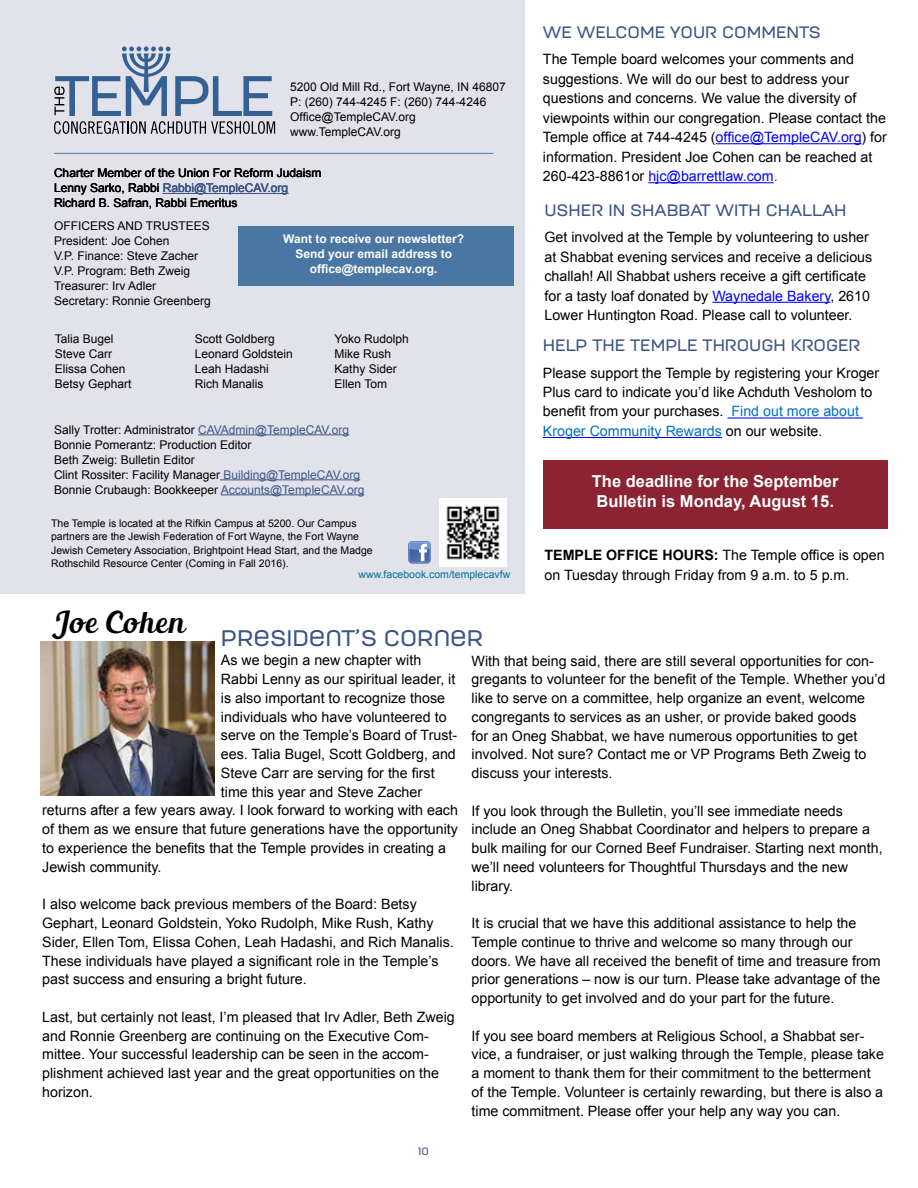
<style>
.page{position:relative;width:918px;height:1188px;background:#fff}
.page>*{position:absolute;margin:0;border:0;box-sizing:border-box;transform-origin:0 0}
.t1{font:500 22.5px "Moderna Unicase";color:#3c5586}
.t2{font:500 16.5px "Moderna Unicase";color:#3c5586}
.t3{font:700 16.5px/19.5px "Arial";color:#fff}
.t4{font:14.25px/18.8px "Arial";color:#000}
.t5{font:12px/15px "Arial";color:#000}
.t6{font:700 12px/15px "Arial";color:#fff;text-align:center}
.t7{font:10.5px/13.5px "Arial";color:#000}
.t8{font:10.5px "Arial";color:#007298}
.t9{font:500 10.5px "Moderna Unicase";color:#3c5586}
.s1{color:#3c5586}
.s2{color:#00f}
.s3{color:#c00000}
.s4{color:#0070c0}
.s5{font-weight:700}
</style>
<div class="page">
<div style="left:0;top:0;width:525px;height:594px;background:#e2e2ea"></div>
<svg style="left:54px;top:47px;width:221px;height:87px"></svg>
<img style="left:440px;top:499px;width:67px;height:67px">
<svg style="left:408px;top:541px;width:23px;height:23px"></svg>
<div style="left:239px;top:227px;width:275px;height:59px;background:#4976a2"></div>
<hr style="left:54px;top:153px;width:440px;height:1px;background:#4f79a4">
<img style="left:41px;top:642px;width:173px;height:154px">
<hr style="left:163px;top:193px;width:125px;height:1px;background:#3c5586">
<hr style="left:198px;top:434px;width:151px;height:1px;background:#3c5586">
<hr style="left:220px;top:479px;width:140px;height:1px;background:#3c5586">
<hr style="left:221px;top:494px;width:143px;height:1px;background:#3c5586">
<hr style="left:716px;top:143px;width:146px;height:1px;background:#00f">
<hr style="left:648px;top:182px;width:126px;height:1px;background:#00f">
<hr style="left:712px;top:302px;width:118px;height:1px;background:#00f">
<hr style="left:728px;top:417px;width:135px;height:2px;background:#00f">
<hr style="left:543px;top:437px;width:179px;height:1px;background:#00f">
<div style="left:543px;top:460px;width:344px;height:68px;background:#8b2331"></div>
<p class="t5" style="left:290px;top:79px;width:217px">5200 Old Mill Rd., Fort Wayne, IN 46807<br>P: (260) 744-4245 F: (260) 744-4246<br>Office@TempleCAV.org www.TempleCAV.org</p>
<p class="t5" style="left:54px;top:166px;width:269px">Charter Member of the Union For Reform Judaism<br>Lenny Sarko, Rabbi <span class="s1">Rabbi@TempleCAV.org<br></span>Richard B. Safran, Rabbi Emeritus</p>
<p class="t5" style="left:54px;top:218px;width:158px">OFFICERS AND TRUSTEES<br>President: Joe Cohen<br>V.P. Finance: Steve Zacher<br>V.P. Program: Beth Zweig<br>Treasurer: Irv Adler<br>Secretary: Ronnie Greenberg</p>
<p class="t5" style="left:55px;top:331px;width:78px">Talia Bugel<br>Steve Carr<br>Elissa Cohen<br>Betsy Gephart</p>
<p class="t5" style="left:195px;top:331px;width:100px">Scott Goldberg<br>Leonard Goldstein<br>Leah Hadashi<br>Rich Manalis</p>
<p class="t5" style="left:335px;top:331px;width:76px">Yoko Rudolph<br>Mike Rush<br>Kathy Sider<br>Ellen Tom</p>
<p class="t5" style="left:54px;top:422px;width:312px">Sally Trotter: Administrator <span class="s1">CAVAdmin@TempleCAV.org </span>Bonnie Pomerantz: Production Editor<br>Beth Zweig: Bulletin Editor<br>Clint Rossiter: Facility Manager <span class="s1">Building@TempleCAV.org </span>Bonnie Crubaugh: Bookkeeper <span class="s1">Accounts@TempleCAV.org</span></p>
<p class="t6" style="left:283px;top:232px;width:182px">Want to receive our newsletter?<br>Send your email address to office@templecav.org.</p>
<p class="t7" style="left:51px;top:517px;width:323px">The Temple is located at the Rifkin Campus at 5200. Our Campus partners are the Jewish Federation of Fort Wayne, the Fort Wayne Jewish Cemetery Association, Brightpoint Head Start, and the Madge Rothschild Resource Center (Coming in Fall 2016).</p>
<p class="t8" style="left:359px;top:567px;width:153px">www.facebook.com/templecavfw</p>
<h1 class="t1" style="left:54px;top:620px;width:431px"><sup>Joe</sup> <sup>Cohen</sup> PRESIDENT’S CORNER</h1>
<p class="t2" style="left:543px;top:19px;width:279px">WE WELCOME YOUR COMMENTS</p>
<p class="t4" style="left:543px;top:50px;width:345px;line-height:19.5px">The Temple board welcomes your comments and suggestions. We will do our best to address your questions and concerns. We value the diversity of viewpoints within our congregation. Please contact the Temple office at 744-4245 (<span class="s2">office@TempleCAV.org</span>) for information. President Joe Cohen can be reached at 260-423-8861or <span class="s2">hjc@barrettlaw.com</span><span class="s3">.</span></p>
<p class="t2" style="left:544px;top:197px;width:304px">USHER IN SHABBAT WITH CHALLAH</p>
<p class="t4" style="left:544px;top:228px;width:329px;line-height:19.5px">Get involved at the Temple by volunteering to usher at Shabbat evening services and receive a delicious challah! All Shabbat ushers receive a gift certificate for a tasty loaf donated by <span class="s2">Waynedale Bakery</span>, 2610<br>Lower Huntington Road. Please call to volunteer.</p>
<p class="t2" style="left:543px;top:333px;width:319px">HELP THE TEMPLE THROUGH KROGER</p>
<p class="t4" style="left:543px;top:363px;width:338px;line-height:19.5px">Please support the Temple by registering your Kroger Plus card to indicate you’d like Achduth Vesholom to benefit from your purchases. <span class="s4">Find out more about Kroger Community Rewards</span> on our website.</p>
<p class="t3" style="left:592px;top:472px;width:248px">The deadline for the September<br>Bulletin is Monday, August 15.</p>
<p class="t4" style="left:544px;top:546px;width:342px;line-height:19.5px"><span class="s5">TEMPLE OFFICE HOURS:</span> The Temple office is open on Tuesday through Friday from 9 a.m. to 5 p.m.</p>
<p class="t4" style="left:221px;top:651px;width:202px">As we begin a new chapter with</p>
<p class="t4" style="left:221px;top:670px;width:236px">Rabbi Lenny as our spiritual leader, it</p>
<p class="t4" style="left:221px;top:689px;width:226px">is also important to recognize those</p>
<p class="t4" style="left:221px;top:707px;width:227px">individuals who have volunteered to</p>
<p class="t4" style="left:221px;top:726px;width:238px">serve on the Temple’s Board of Trust-</p>
<p class="t4" style="left:221px;top:745px;width:236px">ees. Talia Bugel, Scott Goldberg, and</p>
<p class="t4" style="left:221px;top:764px;width:215px">Steve Carr are serving for the first</p>
<p class="t4" style="left:221px;top:782px;width:203px">time this year and Steve Zacher</p>
<p class="t4" style="left:42px;top:801px;width:417px">returns after a few years away. I look forward to working with each</p>
<p class="t4" style="left:42px;top:820px;width:417px">of them as we ensure that future generations have the opportunity</p>
<p class="t4" style="left:42px;top:839px;width:405px">to experience the benefits that the Temple provides in creating a</p>
<p class="t4" style="left:42px;top:858px;width:121px">Jewish community.</p>
<p class="t4" style="left:42px;top:895px;width:413px">I also welcome back previous members of the Board: Betsy Gephart, Leonard Goldstein, Yoko Rudolph, Mike Rush, Kathy Sider, Ellen Tom, Elissa Cohen, Leah Hadashi, and Rich Manalis.<br>These individuals have played a significant role in the Temple’s past success and ensuring a bright future.</p>
<p class="t4" style="left:42px;top:1008px;width:414px">Last, but certainly not least, I’m pleased that Irv Adler, Beth Zweig and Ronnie Greenberg are continuing on the Executive Com&shy;mittee. Your successful leadership can be seen in the accom&shy;plishment achieved last year and the great opportunities on the horizon.</p>
<p class="t9" style="left:418px;top:1144px;width:13px">10</p>
<p class="t4" style="left:472px;top:651px;width:416px">With that being said, there are still several opportunities for con&shy;gregants to volunteer for the benefit of the Temple. Whether you’d like to serve on a committee, help organize an event, welcome congregants to services as an usher, or provide baked goods<br>for an Oneg Shabbat, we have numerous opportunities to get involved. Not sure? Contact me or VP Programs Beth Zweig to discuss your interests.</p>
<p class="t4" style="left:472px;top:801px;width:413px">If you look through the Bulletin, you’ll see immediate needs include an Oneg Shabbat Coordinator and helpers to prepare a bulk mailing for our Corned Beef Fundraiser. Starting next month, we’ll need volunteers for Thoughtful Thursdays and the new library.</p>
<p class="t4" style="left:472px;top:914px;width:411px">It is crucial that we have this additional assistance to help the Temple continue to thrive and welcome so many through our doors. We have all received the benefit of time and treasure from prior generations – now is our turn. Please take advantage of the opportunity to get involved and do your part for the future.</p>
<p class="t4" style="left:472px;top:1026px;width:414px">If you see board members at Religious School, a Shabbat ser&shy;vice, a fundraiser, or just walking through the Temple, please take a moment to thank them for their commitment to the betterment of the Temple. Volunteer is certainly rewarding, but there is also a time commitment. Please offer your help any way you can.</p>
</div>
